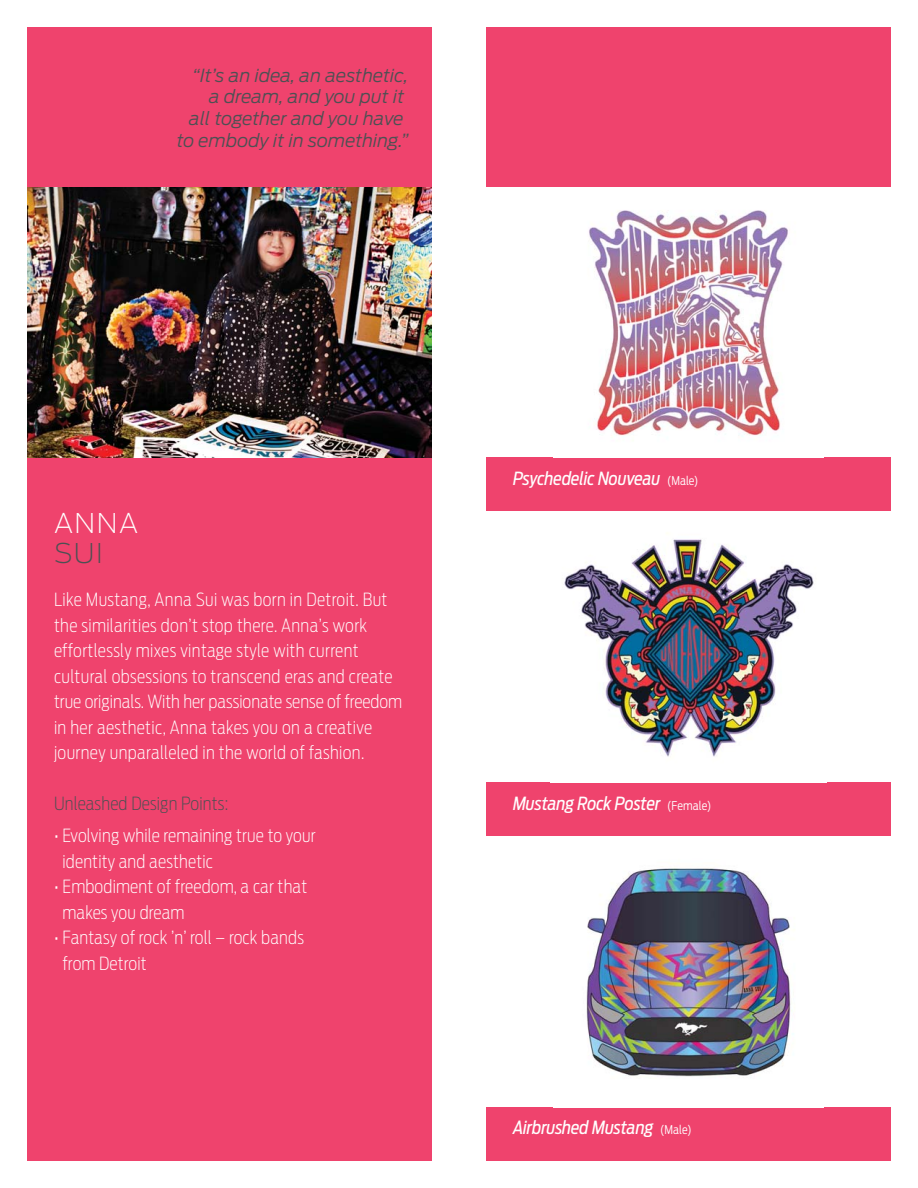
<style>
.page{position:relative;width:918px;height:1188px;background:#fff}
.page>*{position:absolute;margin:0;border:0;box-sizing:border-box;transform-origin:0 0}
.t1{font:200 27px "Ford Antenna";color:#fff}
.t2{font:200 27px "Ford Antenna";color:#4d5053}
.t3{font:200 18px/25.5px "Ford Antenna Cond";letter-spacing:.01em;color:#fff}
.t4{font:italic 300 18px/21.6px "Ford Antenna";color:#4d5053;text-align:right}
.t5{font:italic 18px "Ford Antenna Cond";letter-spacing:-.01em;color:#fff}
.t6{font:200 18px "Ford Antenna Cond";letter-spacing:.01em;color:#4d5053}
.s1{font-weight:300;font-style:normal;font-size:12px}
</style>
<div class="page">
<div style="left:27px;top:27px;width:405px;height:1134px;background:#ef436d"></div>
<div style="left:486px;top:27px;width:405px;height:1134px;background:#ef436d"></div>
<img style="left:27px;top:187px;width:405px;height:270px">
<div style="left:486px;top:187px;width:405px;height:270px;background:#fff"></div>
<img style="left:588px;top:210px;width:200px;height:227px">
<div style="left:486px;top:512px;width:405px;height:270px;background:#fff"></div>
<img style="left:564px;top:533px;width:250px;height:224px">
<div style="left:486px;top:836px;width:405px;height:271px;background:#fff"></div>
<img style="left:586px;top:868px;width:208px;height:209px">
<p class="t4" style="left:177px;top:66px;width:234px">“It’s an idea, an aesthetic,<br>a dream, and you put it<br>all together and you have to embody it in something.”</p>
<h1 class="t1" style="left:54px;top:512px;width:86px">ANNA</h1>
<h1 class="t2" style="left:54px;top:542px;width:50px">SUI</h1>
<p class="t3" style="left:54px;top:588px;width:350px">Like Mustang, Anna Sui was born in Detroit. But the similarities don’t stop there. Anna’s work effortlessly mixes vintage style with current cultural obsessions to transcend eras and create true originals. With her passionate sense of freedom in her aesthetic, Anna takes you on a creative journey unparalleled in the world of fashion.</p>
<p class="t6" style="left:54px;top:796px;width:176px">Unleashed Design Points:</p>
<p class="t3" style="left:62px;top:824px;width:255px;text-indent:-8px">• Evolving while remaining true to your identity and aesthetic</p>
<p class="t3" style="left:62px;top:875px;width:246px;text-indent:-8px">• Embodiment of freedom, a car that makes you dream</p>
<p class="t3" style="left:62px;top:926px;width:243px;text-indent:-8px">• Fantasy of rock ’n’ roll – rock bands from Detroit</p>
<p class="t5" style="left:513px;top:471px;width:187px">Psychedelic Nouveau <span class="s1">(Male)</span></p>
<p class="t5" style="left:513px;top:796px;width:200px">Mustang Rock Poster <span class="s1">(Female)</span></p>
<p class="t5" style="left:513px;top:1120px;width:180px">Airbrushed Mustang <span class="s1">(Male)</span></p>
</div>
